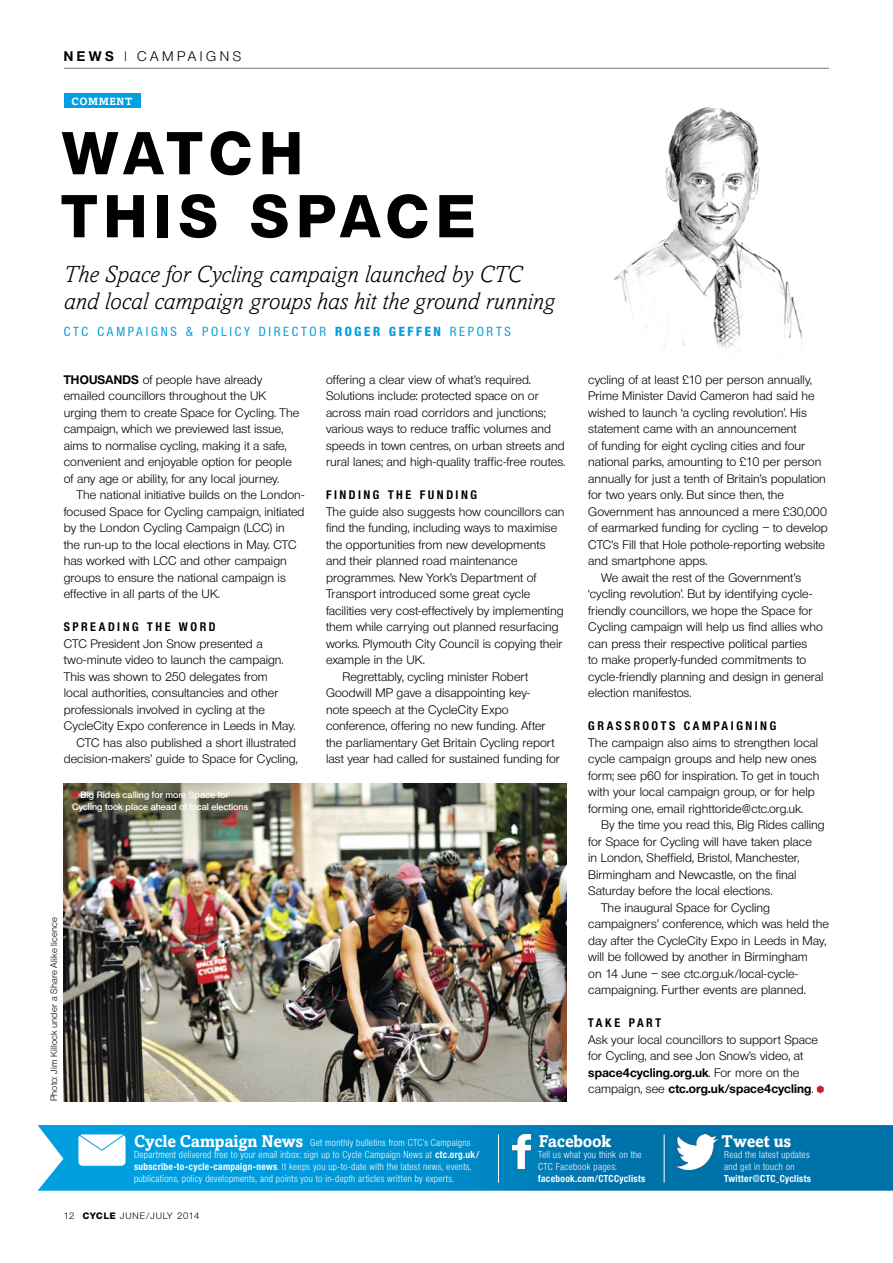
<style>
.page{position:relative;width:893px;height:1263px;background:#fff}
.page>*{position:absolute;margin:0;border:0;box-sizing:border-box;transform-origin:0 0}
.t1{font:800 58.5px/63px "Olnova";letter-spacing:.125em;color:#000}
.Answer_2ndPara{font:italic 300 24px/27px "Amasis";letter-spacing:-.005em;color:#000}
.t2{font:700 16.95px "Amasis";letter-spacing:-.015em;color:#fff}
._1stPara{font:13.5px "Olnova";letter-spacing:.26em;color:#000}
.Answer_2ndPara-2{font:500 condensed 12.75px "Olnova";letter-spacing:.21em;color:#009fe0}
.Answer_2ndPara-3{font:12px/16.5px "Olnova";color:#000}
.Answer_2ndPara-4{font:700 condensed 12px "Olnova";letter-spacing:.21em;color:#000}
.t3{font:700 10.5px "Amasis";letter-spacing:.055em;color:#fff}
.t4{font:condensed 9.75px/12px "Olnova";letter-spacing:.035em;color:#fff}
.t5{font:600 9px/12px "Olnova";color:#fff}
.Pic_caption{font:9px "Olnova";letter-spacing:.02em;color:#000}
.Pic_caption-2{font:9px "Olnova";letter-spacing:.1em;color:#000}
.s1{font-weight:700}
.s2{font-weight:300}
.s3{font-weight:800}
</style>
<div class="page">
<svg style="left:38px;top:1125px;width:855px;height:66px;background:#0589c4"></svg>
<img style="left:513px;top:1134px;width:18px;height:34px">
<img style="left:677px;top:1134px;width:40px;height:35px">
<hr style="left:498px;top:1135px;width:1px;height:47px;background:#fff">
<hr style="left:664px;top:1135px;width:1px;height:47px;background:#fff">
<div style="left:78px;top:1134px;width:48px;height:32px;background:#fff;border-radius:4px"></div>
<svg style="left:76px;top:1133px;width:51px;height:18px"></svg>
<svg style="left:817px;top:1085px;width:7px;height:8px"></svg>
<hr style="left:64px;top:68px;width:765px;height:1px;background:#757170">
<div style="left:64px;top:94px;width:76px;height:14px;background:#009fe0"></div>
<img style="left:614px;top:107px;width:188px;height:245px">
<img style="left:64px;top:783px;width:503px;height:318px">
<svg style="left:72px;top:791px;width:6px;height:7px"></svg>
<p class="_1stPara" style="left:64px;top:48px;width:179px"><span class="s1">NEWS</span> <span class="s2">|</span> CAMPAIGNS</p>
<p class="t3" style="left:72px;top:95px;width:54px">comment</p>
<p class="t1" style="left:62px;top:122px;width:414px">WATCH<br>THIS SPACE</p>
<p class="Answer_2ndPara" style="left:64px;top:261px;width:492px">The Space for Cycling campaign launched by CTC and local campaign groups has hit the ground running</p>
<p class="Answer_2ndPara-2" style="left:64px;top:324px;width:449px">CTC CAMPAIGNS &amp; POLICY DIRECT OR <span class="s3">ROGER GEFFEN</span> REPORTS</p>
<p class="Answer_2ndPara-3" style="left:64px;top:371px;width:237px"><span class="s1">Thousands</span> of people have already emailed councillors throughout the UK urging them to create Space for Cycling. The campaign, which we previewed last issue, aims to normalise cycling, making it a safe, convenient and enjoyable option for people of any age or ability, for any local journey.</p>
<p class="Answer_2ndPara-3" style="left:64px;top:487px;width:242px;text-indent:13px">The national initiative builds on the London&shy;focused Space for Cycling campaign, initiated by the London Cycling Campaign (LCC) in<br>the run-up to the local elections in May. CTC has worked with LCC and other campaign groups to ensure the national campaign is effective in all parts of the UK.</p>
<p class="Answer_2ndPara-4" style="left:64px;top:620px;width:153px">Spreading t he word</p>
<p class="Answer_2ndPara-3" style="left:64px;top:635px;width:233px">CTC President Jon Snow presented a two-minute video to launch the campaign.<br>This was shown to 250 delegates from local authorities, consultancies and other professionals involved in cycling at the CycleCity Expo conference in Leeds in May.</p>
<p class="Answer_2ndPara-3" style="left:64px;top:734px;width:235px;text-align:right">CTC has also published a short illustrated decision-makers’ guide to Space for Cycling,</p>
<p class="t5" style="left:72px;top:789px;width:178px;text-indent:8px">Big Rides calling for more Space for<br>Cycling took place ahead of local elections</p>
<p class="Answer_2ndPara-3" style="left:326px;top:371px;width:241px">offering a clear view of what’s required.<br>Solutions include: protected space on or across main road corridors and junctions; various ways to reduce traffic volumes and speeds in town centres, on urban streets and rural lanes; and high-quality traffic-free routes.</p>
<p class="Answer_2ndPara-4" style="left:326px;top:488px;width:153px">Finding t he f unding</p>
<p class="Answer_2ndPara-3" style="left:326px;top:503px;width:240px">The guide also suggests how councillors can find the funding, including ways to maximise the opportunities from new developments and their planned road maintenance programmes. New York’s Department of Transport introduced some great cycle facilities very cost-effectively by implementing them while carrying out planned resurfacing works. Plymouth City Council is copying their example in the UK.</p>
<p class="Answer_2ndPara-3" style="left:326px;top:668px;width:235px;text-indent:16px">Regrettably, cycling minister Robert Goodwill MP gave a disappointing key-<br>note speech at the CycleCity Expo conference, offering no new funding. After the parliamentary Get Britain Cycling report last year had called for sustained funding for</p>
<p class="Pic_caption" style="left:49px;top:1101px;width:186px;rotate:-90deg">Photo: Jim Killock under a Share Alike licence</p>
<p class="Answer_2ndPara-3" style="left:588px;top:371px;width:241px">cycling of at least £10 per person annually, Prime Minister David Cameron had said he wished to launch ‘a cycling revolution’. His statement came with an announcement<br>of funding for eight cycling cities and four national parks, amounting to £10 per person annually for just a tenth of Britain’s population for two years only. But since then, the Government has announced a mere £30,000 of earmarked funding for cycling – to develop CTC’s Fill that Hole pothole-reporting website and smartphone apps.</p>
<p class="Answer_2ndPara-3" style="left:588px;top:569px;width:237px;text-indent:13px">We await the rest of the Government’s ‘cycling revolution’. But by identifying cycle&shy;friendly councillors, we hope the Space for Cycling campaign will help us find allies who can press their respective political parties<br>to make properly-funded commitments to cycle-friendly planning and design in general election manifestos.</p>
<p class="Answer_2ndPara-4" style="left:588px;top:719px;width:81px">Grass roots</p>
<p class="Answer_2ndPara-4" style="left:684px;top:719px;width:94px">campaigning</p>
<p class="Answer_2ndPara-3" style="left:588px;top:734px;width:233px">The campaign also aims to strengthen local cycle campaign groups and help new ones form; see p60 for inspiration. To get in touch with your local campaign group, or for help forming one, email righttoride@ctc.org.uk.</p>
<p class="Answer_2ndPara-3" style="left:588px;top:817px;width:238px;text-indent:13px">By the time you read this, Big Rides calling for Space for Cycling will have taken place<br>in London, Sheffield, Bristol, Manchester, Birmingham and Newcastle, on the final Saturday before the local elections.</p>
<p class="Answer_2ndPara-3" style="left:588px;top:899px;width:242px;text-indent:13px">The inaugural Space for Cycling campaigners’ conference, which was held the day after the CycleCity Expo in Leeds in May, will be followed by another in Birmingham<br>on 14 June – see ctc.org.uk/local-cycle&shy;campaigning. Further events are planned.</p>
<p class="Answer_2ndPara-4" style="left:588px;top:1016px;width:72px">Take part</p>
<p class="Answer_2ndPara-3" style="left:588px;top:1031px;width:231px">Ask your local councillors to support Space for Cycling, and see Jon Snow’s video, at <span class="s1">space4cycling.org.uk</span>. For more on the campaign, see <span class="s1">ctc.org.uk/space4cycling</span>.</p>
<p class="t2" style="left:134px;top:1130px;width:171px">Cycle Campaign News</p>
<p class="t2" style="left:539px;top:1130px;width:74px">Facebook</p>
<p class="t4" style="left:538px;top:1148px;width:109px">Tell us what you think on the<br>CTC Facebook pages: <span class="s1">facebook.com/CTCCyclists</span></p>
<p class="t4" style="left:134px;top:1136px;width:347px;text-indent:176px">Get monthly bulletins from CTC’s Campaigns Department delivered free to your email inbox: sign up to Cycle Campaign News at <span class="s1">ctc.org.uk/ subscribe-to-cycle-campaign-news</span>. It keeps you up-to-date with the latest news, events, publications, policy developments, and points you to in-depth articles written by experts.</p>
<p class="Pic_caption-2" style="left:64px;top:1210px;width:137px">12 <span class="s3">CYCLE</span> JUNE/JULY 2014</p>
<p class="t2" style="left:721px;top:1130px;width:71px">Tweet us</p>
<p class="t4" style="left:724px;top:1148px;width:88px">Read the latest updates and get in touch on<br><span class="s1">Twitter@CTC_Cyclists</span></p>
</div>
